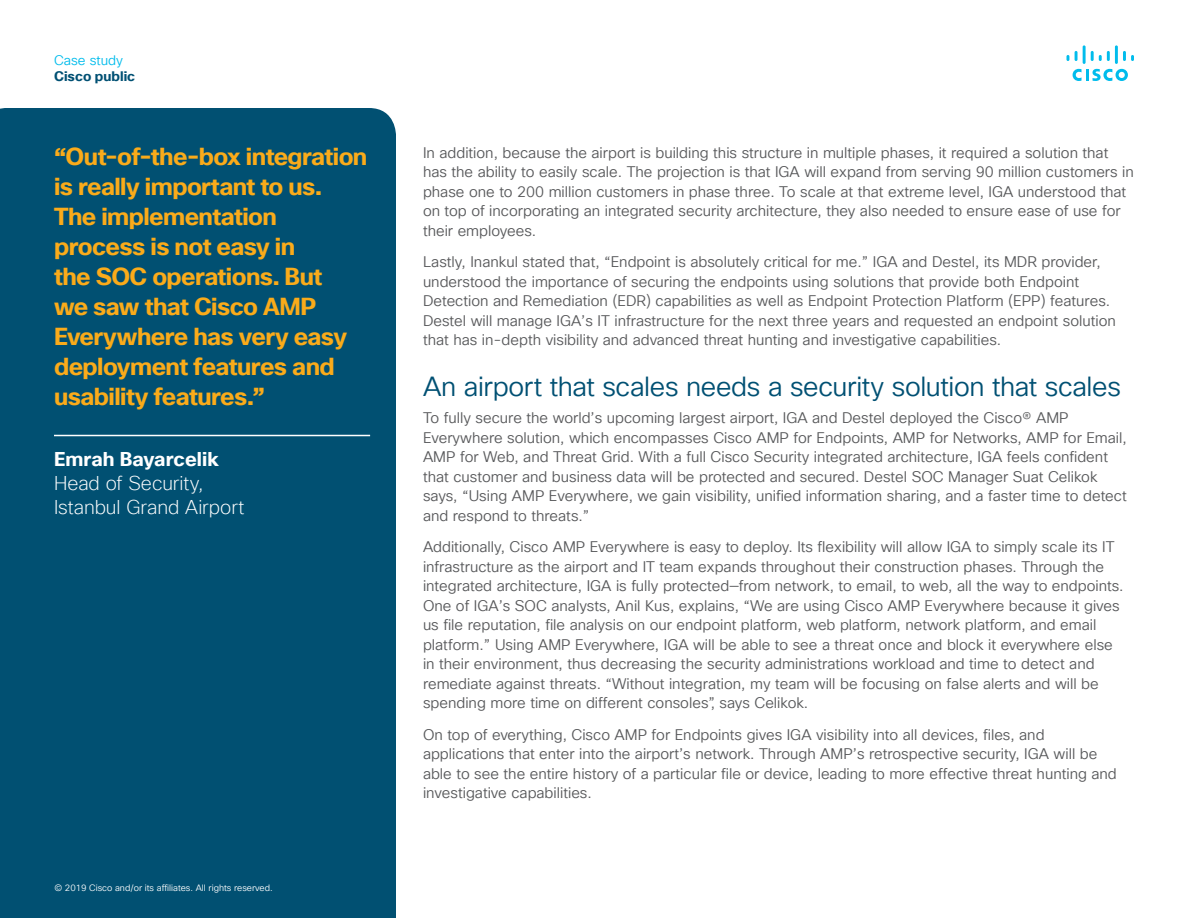
<style>
.page{position:relative;width:1188px;height:918px;background:#fff}
.page>*{position:absolute;margin:0;border:0;box-sizing:border-box;transform-origin:0 0}
.Subhead2_Indigo{font:27px "Cisco Sans TT Light";letter-spacing:-.015em;color:#005073}
.Pull_Quote_Body{font:700 24px/30px "Cisco Sans TT";letter-spacing:-.025em;color:#faab1a}
.Pull_Quote_Author_Ti{font:200 19.5px/24px "Cisco Sans TT";color:#fff}
.Pull_Quote_Author_Na{font:700 19.5px "Cisco Sans TT";letter-spacing:.005em;color:#fff}
.Body{font:15px/19.5px "Cisco Sans TT Light";color:#57585a}
.t1{font:700 13.5px "Cisco Sans TT";color:#005073}
.t2{font:13.5px "Cisco Sans TT Light";color:#01bcec}
.t3{font:9px "Cisco Sans TT Light";color:#fff}
</style>
<div class="page">
<svg style="left:1073px;top:69px;width:55px;height:12px"></svg>
<svg style="left:1067px;top:55px;width:2px;height:6px"></svg>
<svg style="left:1075px;top:51px;width:3px;height:10px"></svg>
<hr style="left:1083px;top:45px;width:3px;height:19px;background:#01bcec">
<svg style="left:1091px;top:51px;width:19px;height:10px"></svg>
<hr style="left:1115px;top:45px;width:3px;height:19px;background:#01bcec">
<svg style="left:1123px;top:51px;width:11px;height:10px"></svg>
<div style="left:0;top:108px;width:396px;height:810px;background:#015072"></div>
<hr style="left:54px;top:435px;width:316px;height:1px;background:#fff">
<p class="t2" style="left:54px;top:51px;width:71px">Case study</p>
<p class="t1" style="left:54px;top:67px;width:83px">Cisco public</p>
<p class="Pull_Quote_Body" style="left:54px;top:142px;width:315px">“Out-of-the-box integration is really important to us.<br>The implementation process is not easy in<br>the SOC operations. But<br>we saw that Cisco AMP<br>Everywhere has very easy deployment features and usability features.”</p>
<p class="Pull_Quote_Author_Na" style="left:54px;top:446px;width:166px">Emrah Bayarcelik</p>
<p class="Pull_Quote_Author_Ti" style="left:54px;top:472px;width:192px">Head of Security,<br>Istanbul Grand Airport</p>
<p class="t3" style="left:54px;top:882px;width:220px">© 2019 Cisco and/or its affiliates. All rights reserved.</p>
<p class="Body" style="left:423px;top:143px;width:712px">In addition, because the airport is building this structure in multiple phases, it required a solution that has the ability to easily scale. The projection is that IGA will expand from serving 90 million customers in phase one to 200 million customers in phase three. To scale at that extreme level, IGA understood that on top of incorporating an integrated security architecture, they also needed to ensure ease of use for their employees.</p>
<p class="Body" style="left:423px;top:253px;width:694px">Lastly, Inankul stated that, “Endpoint is absolutely critical for me.” IGA and Destel, its MDR provider, understood the importance of securing the endpoints using solutions that provide both Endpoint Detection and Remediation (EDR) capabilities as well as Endpoint Protection Platform (EPP) features.<br>Destel will manage IGA’s IT infrastructure for the next three years and requested an endpoint solution that has in-depth visibility and advanced threat hunting and investigative capabilities.</p>
<p class="Subhead2_Indigo" style="left:423px;top:369px;width:700px">An airport that scales needs a security solution that scales</p>
<p class="Body" style="left:423px;top:409px;width:705px">To fully secure the world’s upcoming largest airport, IGA and Destel deployed the Cisco® AMP Everywhere solution, which encompasses Cisco AMP for Endpoints, AMP for Networks, AMP for Email, AMP for Web, and Threat Grid. With a full Cisco Security integrated architecture, IGA feels confident that customer and business data will be protected and secured. Destel SOC Manager Suat Celikok says, “Using AMP Everywhere, we gain visibility, unified information sharing, and a faster time to detect and respond to threats.”</p>
<p class="Body" style="left:423px;top:538px;width:702px">Additionally, Cisco AMP Everywhere is easy to deploy. Its flexibility will allow IGA to simply scale its IT infrastructure as the airport and IT team expands throughout their construction phases. Through the integrated architecture, IGA is fully protected—from network, to email, to web, all the way to endpoints.<br>One of IGA’s SOC analysts, Anil Kus, explains, “We are using Cisco AMP Everywhere because it gives us file reputation, file analysis on our endpoint platform, web platform, network platform, and email platform.” Using AMP Everywhere, IGA will be able to see a threat once and block it everywhere else in their environment, thus decreasing the security administrations workload and time to detect and remediate against threats. “Without integration, my team will be focusing on false alerts and will be spending more time on different consoles”, says Celikok.</p>
<p class="Body" style="left:423px;top:725px;width:695px">On top of everything, Cisco AMP for Endpoints gives IGA visibility into all devices, files, and applications that enter into the airport’s network. Through AMP’s retrospective security, IGA will be able to see the entire history of a particular file or device, leading to more effective threat hunting and investigative capabilities.</p>
</div>
